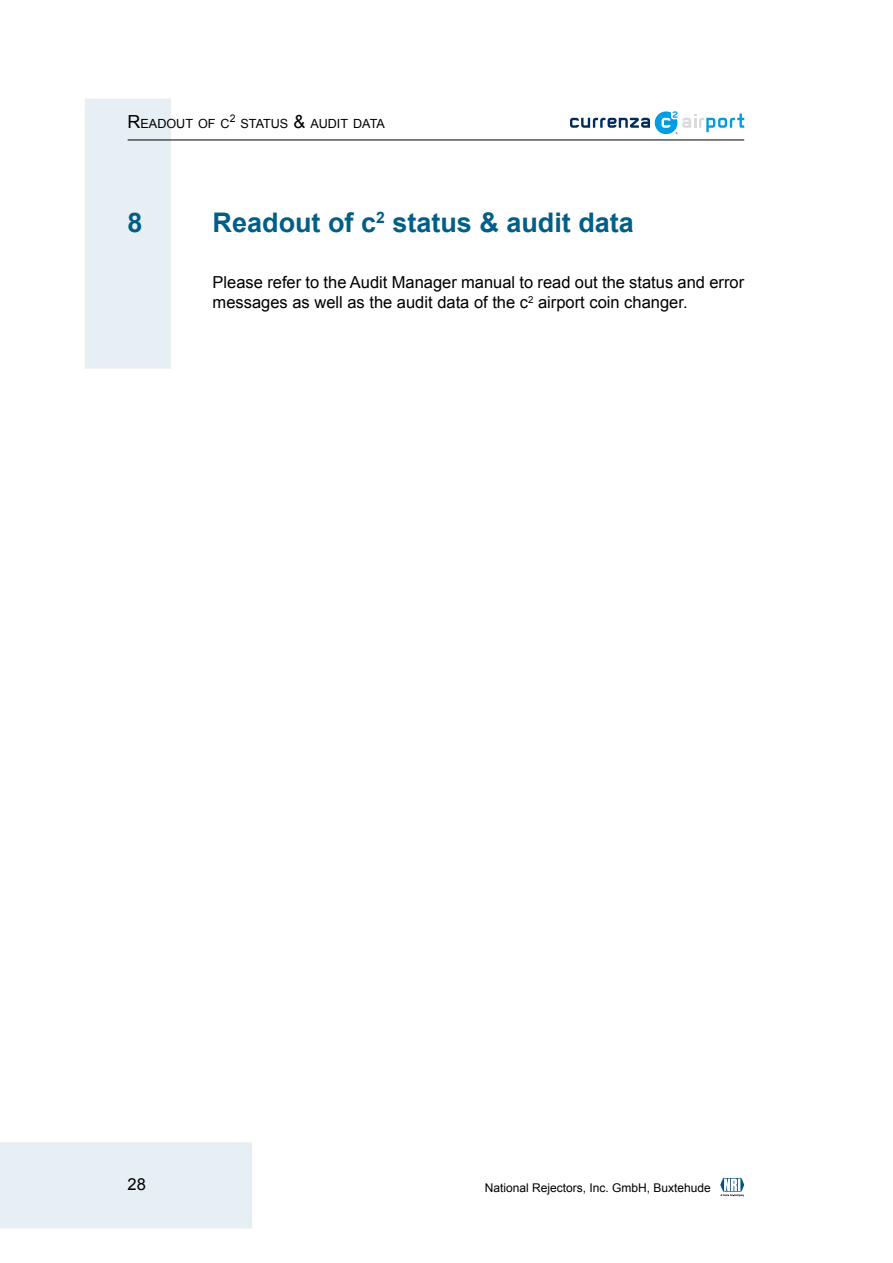
<style>
.page{position:relative;width:893px;height:1263px;background:#fff}
.page>*{position:absolute;margin:0;border:0;box-sizing:border-box;transform-origin:0 0}
.t1{font:700 27px "Arial";color:#005e87}
.t2{font:16.5px/19.8px "Arial";color:#000}
.t3{font:12.6px "Arial";color:#000}
.t4{font:12px "Arial";color:#000}
.t5{font:10.5px "Arial";color:#000}
.s1{font-size:18px}
</style>
<div class="page">
<svg style="left:570px;top:111px;width:174px;height:23px"></svg>
<div style="left:85px;top:99px;width:86px;height:270px;background:#e6eff3"></div>
<div style="left:0;top:1142px;width:252px;height:86px;background:#e6eff3"></div>
<hr style="left:128px;top:140px;width:616px;height:1px;background:#000">
<svg style="left:720px;top:1178px;width:24px;height:19px"></svg>
<p class="t3" style="left:128px;top:115px;width:104px"><span class="s1">R</span>EADOUT OF C</p>
<p class="t5" style="left:230px;top:111px;width:7px">2</p>
<p class="t3" style="left:241px;top:115px;width:146px">STATUS <span class="s1">&amp;</span> AUDIT DATA</p>
<h1 class="t1" style="left:128px;top:205px;width:17px">8</h1>
<h1 class="t1" style="left:213px;top:205px;width:423px">Readout of c<sup>2</sup> status &amp; audit data</h1>
<p class="t2" style="left:213px;top:273px;width:533px">Please refer to the Audit Manager manual to read out the status and error messages as well as the audit data of the c<sup>2</sup> airport coin changer.</p>
<p class="t2" style="left:128px;top:1174px;width:20px">28</p>
<p class="t4" style="left:485px;top:1179px;width:228px">National Rejectors, Inc. GmbH, Buxtehude</p>
</div>
